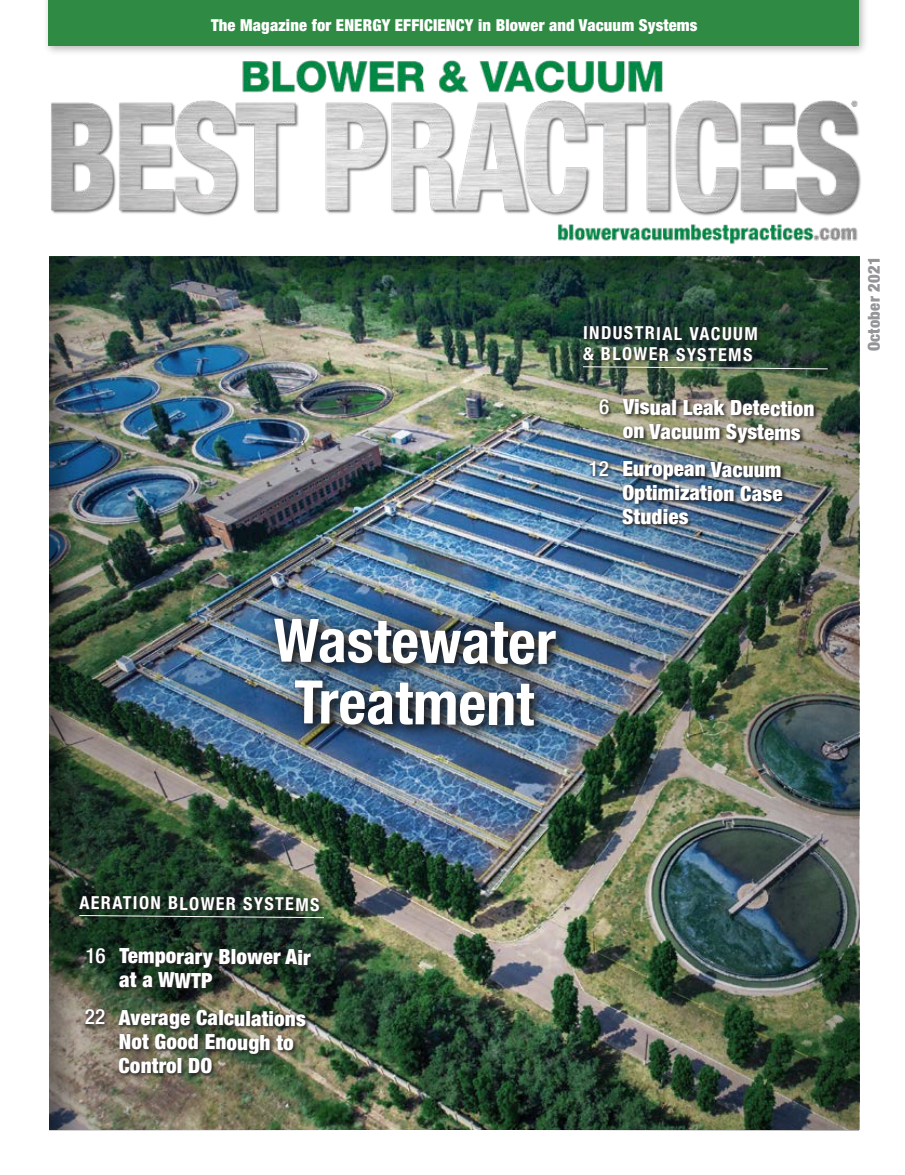
<style>
.page{position:relative;width:905px;height:1175px;background:#fff}
.page>*{position:absolute;margin:0;border:0;box-sizing:border-box;transform-origin:0 0}
.t1{font:700 condensed 60px/61.7px "Helvetica Neue LT Pro";color:#fff;text-align:center}
.t2{font:900 condensed 21px/24.2px "Helvetica Neue LT Pro";color:#fff}
.t3{font:700 condensed 18px/21.1px "Helvetica Neue LT Pro";letter-spacing:.07em;color:#fff}
.t4{font:900 condensed 16.5px "Helvetica Neue LT Pro";letter-spacing:.01em;color:#fff}
.t5{font:900 condensed 16.5px "Helvetica Neue LT Pro";letter-spacing:.02em;color:#939598}
.s1{font-weight:500}
</style>
<div class="page">
<div style="left:48px;top:256px;width:811px;height:874px;background:#231f20;opacity:.4"></div>
<img style="left:49px;top:257px;width:320px;height:873px">
<img style="left:504px;top:257px;width:355px;height:873px">
<div style="left:43px;top:0;width:826px;height:56px;background:#231f20;opacity:.32"></div>
<div style="left:49px;top:0;width:810px;height:46px;background:#2f8b43"></div>
<img style="left:51px;top:60px;width:810px;height:184px">
<img style="left:243px;top:587px;width:343px;height:170px">
<img style="left:581px;top:324px;width:251px;height:205px">
<svg style="left:582px;top:366px;width:246px;height:3px"></svg>
<img style="left:77px;top:893px;width:252px;height:185px">
<svg style="left:79px;top:914px;width:246px;height:4px"></svg>
<p class="t4" style="left:211px;top:16px;width:488px">The Magazine for ENERGY EFFICIENCY in Blower and Vacuum Systems</p>
<p class="t3" style="left:583px;top:323px;width:176px">INDUSTRIAL VACUUM &amp; BLOWER SYSTEMS</p>
<p class="t2" style="left:599px;top:393px;width:217px;text-align:center;rotate:1deg"><span class="s1">6</span> Visual Leak Detection on Vacuum Systems</p>
<p class="t2" style="left:623px;top:455px;width:162px;text-align:justify;text-indent:-34px;rotate:1deg"><span class="s1">12</span> European Vacuum Optimization Case Studies</p>
<h1 class="t1" style="left:274px;top:608px;width:284px;rotate:1deg">Wastewater<br>Treatment</h1>
<p class="t5" style="left:864px;top:351px;width:97px;rotate:-90deg">October 2021</p>
<p class="t3" style="left:79px;top:892px;width:242px">AERATION BLOWER SYSTEMS</p>
<p class="t2" style="left:120px;top:942px;width:192px;text-indent:-34px;rotate:1deg"><span class="s1">16</span> Temporary Blower Air at a WWTP</p>
<p class="t2" style="left:119px;top:1004px;width:188px;text-indent:-34px;rotate:1deg"><span class="s1">22</span> Average Calculations<br>Not Good Enough to<br>Control DO</p>
</div>
